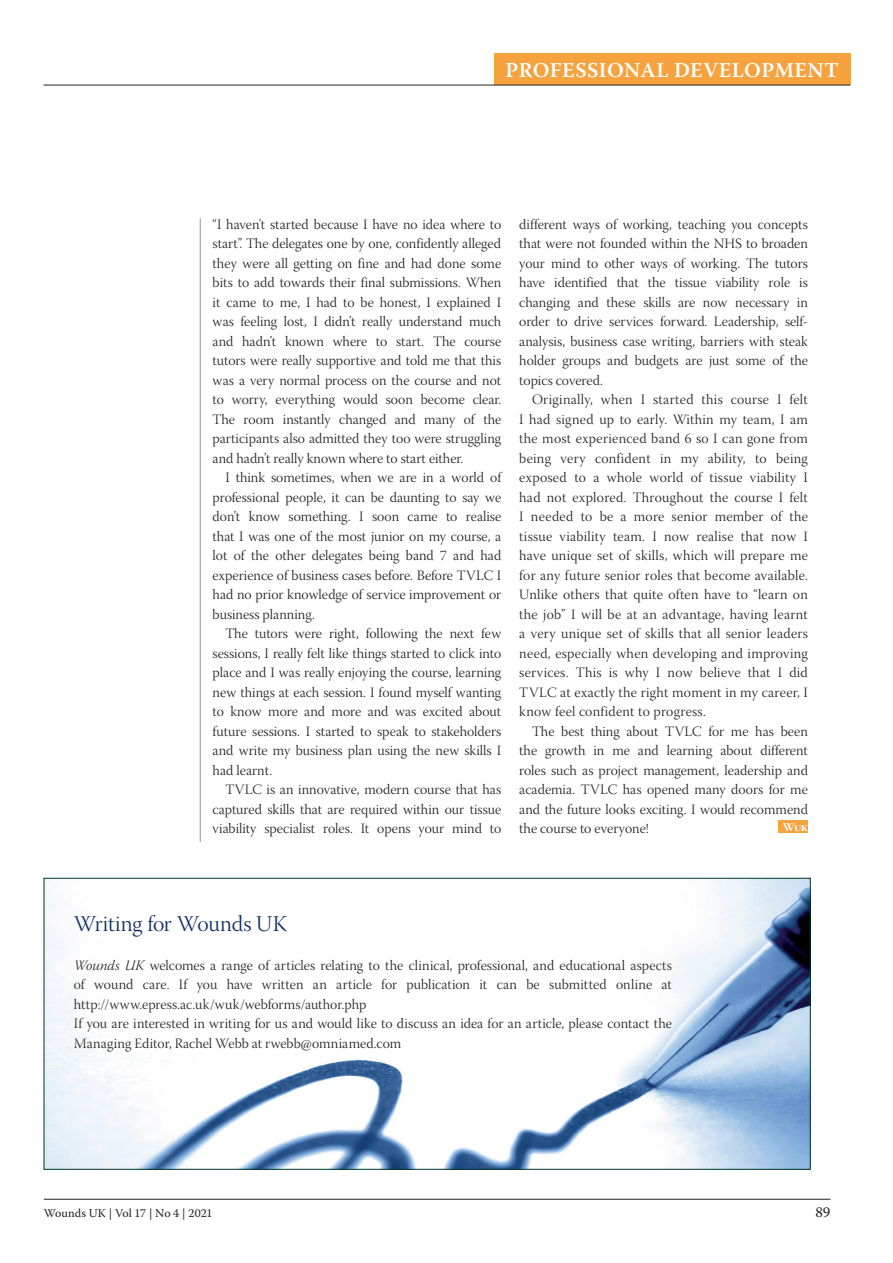
<style>
.page{position:relative;width:893px;height:1263px;background:#fff}
.page>*{position:absolute;margin:0;border:0;box-sizing:border-box;transform-origin:0 0}
.Paragraph_non-indent{font:22.5px "Warnock Pro Light Subh";letter-spacing:-.01em;color:#0f2d65}
.t1{font:600 21px "Warnock Pro";letter-spacing:.02em;color:#fff}
.t2{font:15px "Warnock Pro";color:#231f20}
.Paragraph_indented{font:14.25px/19.5px "Warnock Pro Light Subh";color:#231f20;text-align:justify}
.Paragraph_non-indent-2{font:14.25px/19.5px "Warnock Pro Light Subh";color:#231f20;text-align:justify}
.t3{font:12px "Warnock Pro";letter-spacing:-.005em;color:#231f20}
.t4{font:12px "Warnock Pro Bold Subh";color:#fff}
.s1{font-family:"Warnock Pro Light It Subh"}
</style>
<div class="page">
<hr style="left:44px;top:1199px;width:786px;height:1px;background:#231f20">
<div style="left:494px;top:54px;width:356px;height:31px;background:#f6a23e"></div>
<hr style="left:44px;top:85px;width:806px;height:1px;background:#231f20">
<div style="left:778px;top:820px;width:30px;height:13px;background:#f6a23e"></div>
<hr style="left:200px;top:218px;width:1px;height:624px;background:#939598">
<img style="left:46px;top:880px;width:762px;height:287px">
<h2 class="t1" style="left:505px;top:58px;width:335px">PROFESSIONAL DEVELOPMENT</h2>
<p class="Paragraph_indented" style="left:213px;top:216px;width:290px">“I haven’t started because I have no idea where to start”. The delegates one by one, confidently alleged they were all getting on fine and had done some bits to add towards their final submissions. When it came to me, I had to be honest, I explained I was feeling lost, I didn’t really understand much and hadn’t known where to start. The course tutors were really supportive and told me that this was a very normal process on the course and not to worry, everything would soon become clear.<br>The room instantly changed and many of the participants also admitted they too were struggling and hadn’t really known where to start either.</p>
<p class="Paragraph_indented" style="left:213px;top:470px;width:290px;text-indent:13px">I think sometimes, when we are in a world of professional people, it can be daunting to say we don’t know something. I soon came to realise that I was one of the most junior on my course, a lot of the other delegates being band 7 and had experience of business cases before. Before TVLC I had no prior knowledge of service improvement or business planning.</p>
<p class="Paragraph_indented" style="left:213px;top:626px;width:290px;text-indent:13px">The tutors were right, following the next few sessions, I really felt like things started to click into place and I was really enjoying the course, learning new things at each session. I found myself wanting to know more and more and was excited about future sessions. I started to speak to stakeholders and write my business plan using the new skills I had learnt.</p>
<p class="Paragraph_indented" style="left:213px;top:782px;width:290px;text-indent:13px">TVLC is an innovative, modern course that has captured skills that are required within our tissue viability specialist roles. It opens your mind to</p>
<p class="Paragraph_indented" style="left:519px;top:216px;width:290px">different ways of working, teaching you concepts that were not founded within the NHS to broaden your mind to other ways of working. The tutors have identified that the tissue viability role is changing and these skills are now necessary in order to drive services forward. Leadership, self&shy;analysis, business case writing, barriers with steak holder groups and budgets are just some of the topics covered.</p>
<p class="Paragraph_indented" style="left:519px;top:392px;width:290px;text-indent:13px">Originally, when I started this course I felt I had signed up to early. Within my team, I am the most experienced band 6 so I can gone from being very confident in my ability, to being exposed to a whole world of tissue viability I had not explored. Throughout the course I felt I needed to be a more senior member of the tissue viability team. I now realise that now I have unique set of skills, which will prepare me for any future senior roles that become available.<br>Unlike others that quite often have to “learn on the job” I will be at an advantage, having learnt a very unique set of skills that all senior leaders need, especially when developing and improving services. This is why I now believe that I did TVLC at exactly the right moment in my career, I know feel confident to progress.</p>
<p class="Paragraph_indented" style="left:519px;top:723px;width:290px;text-indent:13px">The best thing about TVLC for me has been the growth in me and learning about different roles such as project management, leadership and academia. TVLC has opened many doors for me and the future looks exciting. I would recommend the course to everyone!</p>
<p class="t4" style="left:783px;top:820px;width:26px">Wuk</p>
<p class="Paragraph_non-indent" style="left:74px;top:911px;width:215px">Writing for Wounds UK</p>
<p class="Paragraph_non-indent-2" style="left:74px;top:957px;width:600px"><span class="s1">Wounds UK</span> welcomes a range of articles relating to the clinical, professional, and educational aspects of wound care. If you have written an article for publication it can be submitted online at http://www.epress.ac.uk/wuk/webforms/author.php</p>
<p class="Paragraph_non-indent-2" style="left:74px;top:1016px;width:600px">If you are interested in writing for us and would like to discuss an idea for an article, please contact the<br>Managing Editor, Rachel Webb at rwebb@omniamed.com</p>
<p class="t3" style="left:44px;top:1205px;width:170px">Wounds UK | Vol 17 | No 4 | 2021</p>
<p class="t2" style="left:816px;top:1203px;width:16px">89</p>
</div>
